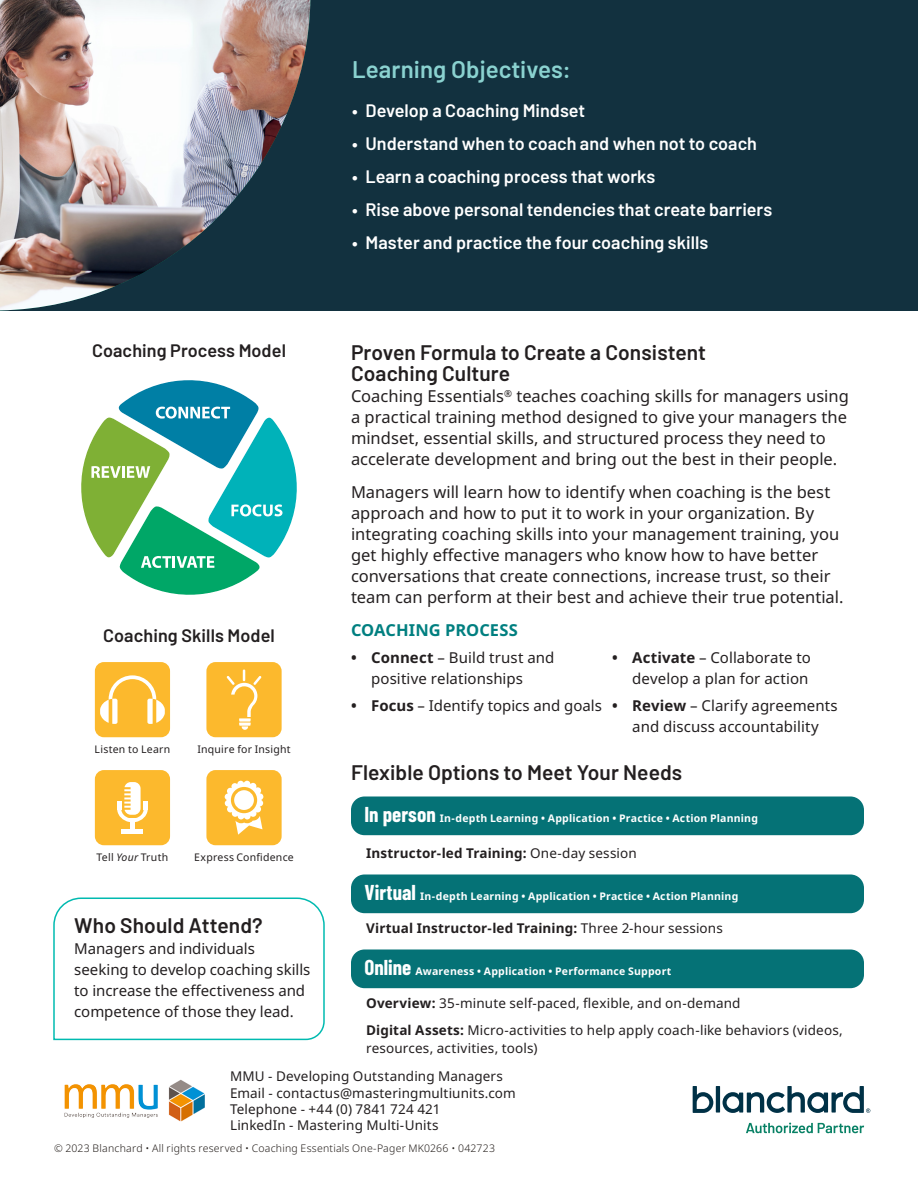
<style>
.page{position:relative;width:918px;height:1188px;background:#fff}
.page>*{position:absolute;margin:0;border:0;box-sizing:border-box;transform-origin:0 0}
.t1{font:600 24px "Barlow";color:#8ad2d0}
.t2{font:600 21px/21px "Barlow";letter-spacing:.005em;color:#231f20}
.t3{font:600 18px "Barlow";color:#fff}
.t4{font:600 18px "Barlow";letter-spacing:.005em;color:#231f20}
.t5{font:16.5px/21px "Noto Sans";color:#231f20}
.t6{font:700 16.5px "Noto Sans";color:#007f80}
.t7{font:15px/21px "Noto Sans";letter-spacing:.005em;color:#231f20}
.Back_Page_Subheads{font:13.5px/27px "Noto Sans";letter-spacing:.01em;color:#231f20}
.t8{font:700 13.5px "Noto Sans";letter-spacing:.01em;color:#231f20}
.t9{font:500 13.5px/15px "Barlow";letter-spacing:.02em;color:#12313f}
.t10{font:700 10.5px "Noto Sans";letter-spacing:.02em;color:#fff}
.t11{font:300 10.5px "Noto Sans";letter-spacing:.02em;color:#241e1b}
.t12{font:10.5px "Noto Sans";letter-spacing:.02em;color:#231f20}
.s1{font-style:italic}
.s2{font-weight:700}
.s3{font-family:"Barlow Condensed";font-size:21px}
.s4{font-weight:400}
</style>
<div class="page">
<div style="left:0;top:0;width:918px;height:310px;background:#12313f"></div>
<img style="left:0;top:0;width:310px;height:310px">
<div style="left:351px;top:796px;width:513px;height:39px;background:#057276;border-radius:14px"></div>
<div style="left:351px;top:874px;width:513px;height:39px;background:#057276;border-radius:14px"></div>
<div style="left:351px;top:950px;width:513px;height:38px;background:#057276;border-radius:14px"></div>
<svg style="left:81px;top:380px;width:216px;height:215px"></svg>
<div style="left:95px;top:662px;width:75px;height:75px;background:#fcb92d;border-radius:9px"></div>
<svg style="left:100px;top:675px;width:65px;height:49px"></svg>
<div style="left:206px;top:662px;width:76px;height:75px;background:#fcb92d;border-radius:9px"></div>
<svg style="left:239px;top:718px;width:12px;height:4px"></svg>
<svg style="left:227px;top:669px;width:34px;height:48px"></svg>
<svg style="left:239px;top:723px;width:12px;height:7px"></svg>
<div style="left:95px;top:770px;width:75px;height:75px;background:#fcb92d;border-radius:9px"></div>
<div style="left:130px;top:822px;width:5px;height:8px;background:#fff"></div>
<hr style="left:122px;top:829px;width:21px;height:4px;background:#fff">
<svg style="left:117px;top:782px;width:31px;height:40px"></svg>
<div style="left:206px;top:770px;width:76px;height:75px;background:#fcb92d;border-radius:9px"></div>
<svg style="left:225px;top:781px;width:38px;height:54px"></svg>
<svg style="left:53px;top:897px;width:272px;height:144px"></svg>
<svg style="left:692px;top:1086px;width:21px;height:27px"></svg>
<hr style="left:716px;top:1086px;width:4px;height:27px;background:#003146">
<svg style="left:722px;top:1086px;width:148px;height:47px"></svg>
<img style="left:64px;top:1079px;width:141px;height:43px">
<p class="t4" style="left:92px;top:337px;width:195px">Coaching Process Model</p>
<p class="t4" style="left:103px;top:622px;width:173px">Coaching Skills Model</p>
<p class="t12" style="left:95px;top:743px;width:77px">Listen to Learn</p>
<p class="t12" style="left:197px;top:743px;width:95px">Inquire for Insight</p>
<p class="t12" style="left:97px;top:851px;width:73px">Tell <span class="s1">Your</span> Truth</p>
<p class="t12" style="left:194px;top:851px;width:101px">Express Confidence</p>
<p class="t2" style="left:74px;top:913px;width:190px">Who Should Attend?</p>
<p class="t7" style="left:74px;top:938px;width:238px">Managers and individuals seeking to develop coaching skills to increase the effectiveness and competence of those they lead.</p>
<p class="t1" style="left:352px;top:51px;width:220px">Learning Objectives:</p>
<p class="t3" style="left:352px;top:97px;width:235px">• Develop a Coaching Mindset</p>
<p class="t3" style="left:352px;top:130px;width:407px">• Understand when to coach and when not to coach</p>
<p class="t3" style="left:352px;top:163px;width:305px">• Learn a coaching process that works</p>
<p class="t3" style="left:352px;top:196px;width:422px">• Rise above personal tendencies that create barriers</p>
<p class="t3" style="left:352px;top:229px;width:358px">• Master and practice the four coaching skills</p>
<p class="t2" style="left:351px;top:340px;width:357px">Proven Formula to Create a Consistent<br>Coaching Culture</p>
<p class="t5" style="left:351px;top:386px;width:499px">Coaching Essentials<sup>®</sup> teaches coaching skills for managers using a practical training method designed to give your managers the mindset, essential skills, and structured process they need to accelerate development and bring out the best in their people.</p>
<p class="t5" style="left:351px;top:482px;width:494px">Managers will learn how to identify when coaching is the best approach and how to put it to work in your organization. By integrating coaching skills into your management training, you get highly effective managers who know how to have better conversations that create connections, increase trust, so their team can perform at their best and achieve their true potential.</p>
<p class="t6" style="left:351px;top:621px;width:168px">COACHING PROCESS</p>
<p class="t7" style="left:371px;top:647px;width:185px;text-indent:-20px"><span class="s2">• Connect</span> – Build trust and positive relationships</p>
<p class="t7" style="left:351px;top:695px;width:253px"><span class="s2">• Focus</span> – Identify topics and goals</p>
<p class="t7" style="left:612px;top:647px;width:201px;text-align:right"><span class="s2">• Activate</span> – Collaborate to develop a plan for action</p>
<p class="t7" style="left:612px;top:695px;width:227px;text-align:center"><span class="s2">• Review</span> – Clarify agreements and discuss accountability</p>
<p class="t2" style="left:351px;top:760px;width:333px">Flexible Options to Meet Your Needs</p>
<p class="t10" style="left:364px;top:812px;width:395px"><span class="s3">In person</span> In-depth Learning • Application • Practice • Action Planning</p>
<p class="t8" style="left:366px;top:845px;width:272px">Instructor-led Training: <span class="s4">One-day session</span></p>
<p class="t10" style="left:364px;top:890px;width:375px"><span class="s3">Virtual</span> In-depth Learning • Application • Practice • Action Planning</p>
<p class="t8" style="left:366px;top:920px;width:358px">Virtual Instructor-led Training: <span class="s4">Three 2-hour sessions</span></p>
<p class="t10" style="left:365px;top:965px;width:308px"><span class="s3">Online</span> Awareness • Application • Performance Support</p>
<p class="Back_Page_Subheads" style="left:366px;top:990px;width:478px"><span class="s2">Overview:</span> 35-minute self-paced, flexible, and on-demand<br><span class="s2">Digital Assets:</span> Micro-activities to help apply coach-like behaviors (videos,</p>
<p class="Back_Page_Subheads" style="left:366px;top:1035px;width:173px">resources, activities, tools)</p>
<p class="Back_Page_Subheads" style="left:230px;top:1063px;width:275px">MMU - Developing Outstanding Managers</p>
<p class="Back_Page_Subheads" style="left:230px;top:1080px;width:287px">Email - contactus@masteringmultiunits.com</p>
<p class="Back_Page_Subheads" style="left:230px;top:1096px;width:212px">Telephone - +44 (0) 7841 724 421</p>
<p class="Back_Page_Subheads" style="left:230px;top:1112px;width:210px">LinkedIn - Mastering Multi-Units</p>
<p class="t9" style="left:189px;top:1094px;width:93px">blanchard.com<br>760.233.6725</p>
<p class="t11" style="left:54px;top:1142px;width:443px">© 2023 Blanchard • All rights reserved • Coaching Essentials One-Pager MK0266 • 042723</p>
</div>
